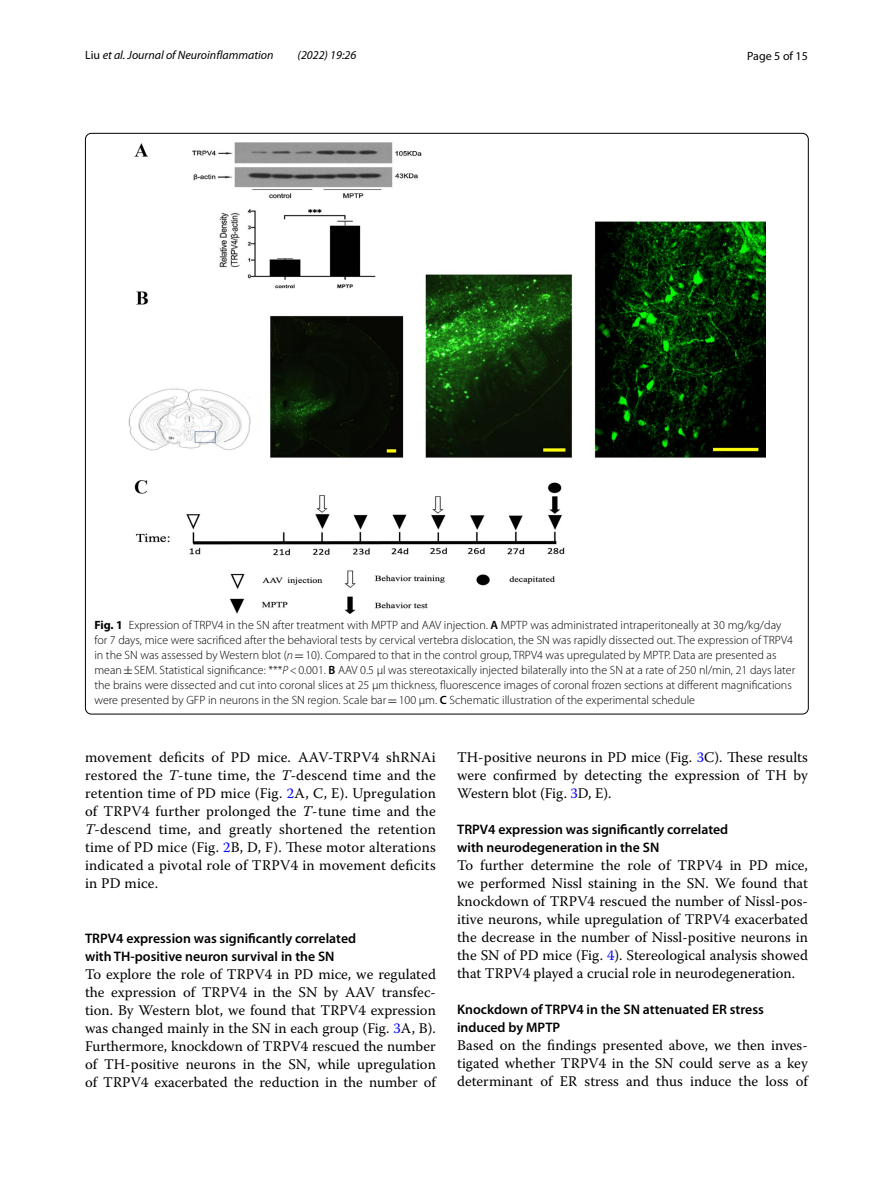
<style>
.page{position:relative;width:893px;height:1187px;background:#fff}
.page>*{position:absolute;margin:0;border:0;box-sizing:border-box;transform-origin:0 0}
.t1{font:14.7px/18px "Warnock Pro";color:#000;text-align:justify}
.t2{font:600 13.8px/18px "Myriad Pro";color:#000}
.t3{font:300 12px/15px "Myriad Pro";color:#000}
.t4{font:italic 12px "Myriad Pro";color:#000}
.t5{font:12px "Myriad Pro";color:#000}
.s1{font-style:normal}
.s2{font-weight:700}
.s3{font-weight:600}
.s4{font-style:italic}
.s5{font-family:"MTSY";font-weight:400}
.s6{color:#00f}
</style>
<div class="page">
<img style="left:129px;top:142px;width:636px;height:471px">
<p class="t4" style="left:85px;top:48px;width:190px"><span class="s1">Liu</span> et al. Journal of Neuroinflammation</p>
<p class="t4" style="left:298px;top:48px;width:60px">(2022) 19:26</p>
<p class="t5" style="left:747px;top:48px;width:62px">Page 5 of 15</p>
<p class="t3" style="left:94px;top:617px;width:702px"><span class="s2">Fig. 1</span> Expression of TRPV4 in the SN after treatment with MPTP and AAV injection. <span class="s3">A</span> MPTP was administrated intraperitoneally at 30 mg/kg/day for 7 days, mice were sacrificed after the behavioral tests by cervical vertebra dislocation, the SN was rapidly dissected out. The expression of TRPV4 in the SN was assessed by Western blot (<span class="s4">n</span><span class="s5">=</span>10). Compared to that in the control group, TRPV4 was upregulated by MPTP. Data are presented as mean<span class="s5">±</span>SEM. Statistical significance: ***<span class="s4">P</span>&lt;0.001. <span class="s3">B</span> AAV 0.5 μl was stereotaxically injected bilaterally into the SN at a rate of 250 nl/min, 21 days later the brains were dissected and cut into coronal slices at 25 μm thickness, fluorescence images of coronal frozen sections at different magnifications were presented by GFP in neurons in the SN region. Scale bar<span class="s5">=</span>100 μm. <span class="s3">C</span> Schematic illustration of the experimental schedule</p>
<p class="t1" style="left:85px;top:747px;width:352px">movement deficits of PD mice. AAV-TRPV4 shRNAi restored the <span class="s4">T</span>-tune time, the <span class="s4">T</span>-descend time and the retention time of PD mice (Fig. <span class="s6">2</span>A, C, E). Upregulation of TRPV4 further prolonged the <span class="s4">T</span>-tune time and the <span class="s4">T</span>-descend time, and greatly shortened the retention time of PD mice (Fig. <span class="s6">2</span>B, D, F). These motor alterations indicated a pivotal role of TRPV4 in movement deficits in PD mice.</p>
<p class="t2" style="left:85px;top:928px;width:273px">TRPV4 expression was significantly correlated with TH‑positive neuron survival in the SN</p>
<p class="t1" style="left:85px;top:964px;width:352px">To explore the role of TRPV4 in PD mice, we regulated the expression of TRPV4 in the SN by AAV transfec&shy;tion. By Western blot, we found that TRPV4 expression was changed mainly in the SN in each group (Fig. <span class="s6">3</span>A, B).<br>Furthermore, knockdown of TRPV4 rescued the number of TH-positive neurons in the SN, while upregulation of TRPV4 exacerbated the reduction in the number of</p>
<p class="t1" style="left:457px;top:747px;width:352px">TH-positive neurons in PD mice (Fig. <span class="s6">3</span>C). These results were confirmed by detecting the expression of TH by Western blot (Fig. <span class="s6">3</span>D, E).</p>
<p class="t2" style="left:457px;top:820px;width:273px">TRPV4 expression was significantly correlated with neurodegeneration in the SN</p>
<p class="t1" style="left:457px;top:855px;width:352px">To further determine the role of TRPV4 in PD mice, we performed Nissl staining in the SN. We found that knockdown of TRPV4 rescued the number of Nissl-pos&shy;itive neurons, while upregulation of TRPV4 exacerbated the decrease in the number of Nissl-positive neurons in the SN of PD mice (Fig. <span class="s6">4</span>). Stereological analysis showed that TRPV4 played a crucial role in neurodegeneration.</p>
<p class="t2" style="left:457px;top:1000px;width:308px">Knockdown of TRPV4 in the SN attenuated ER stress induced by MPTP</p>
<p class="t1" style="left:457px;top:1035px;width:352px">Based on the findings presented above, we then inves&shy;tigated whether TRPV4 in the SN could serve as a key determinant of ER stress and thus induce the loss of</p>
</div>
